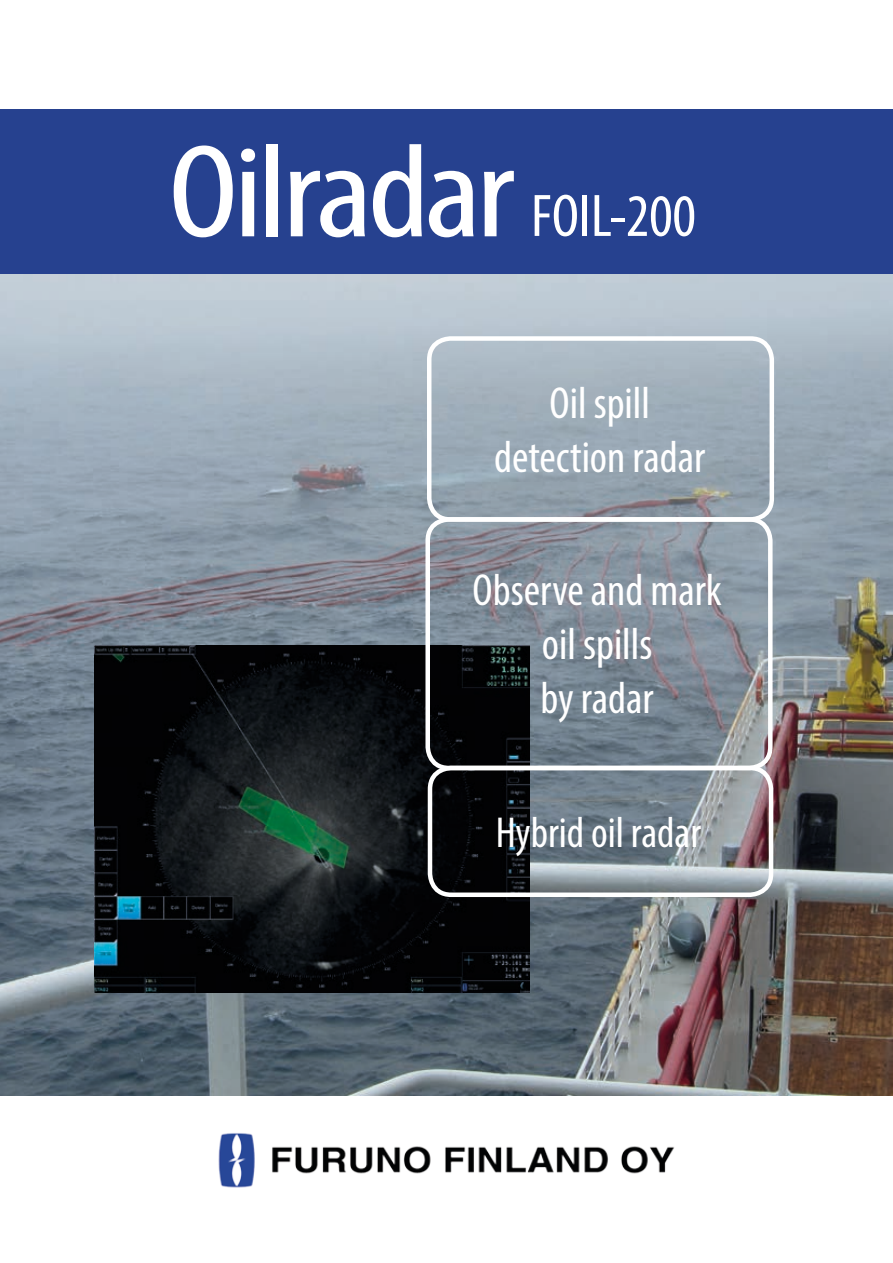
<style>
.page{position:relative;width:893px;height:1263px;background:#fff}
.page>*{position:absolute;margin:0;border:0;box-sizing:border-box;transform-origin:0 0}
.t1{font:condensed 133.2px "Myriad Pro";letter-spacing:-.03em;color:#fff;scale:1.16 1}
.t2{font:condensed 45px/54px "Myriad Pro";color:#fff;text-align:center}
.t3{font:condensed 43.5px "Myriad Pro";color:#fff}
.s1{font-size:60.6px}
</style>
<div class="page">
<img style="left:0;top:274px;width:893px;height:822px">
<div style="left:0;top:109px;width:893px;height:165px;background:#26418f"></div>
<img style="left:218px;top:1133px;width:457px;height:55px">
<img style="left:95px;top:645px;width:435px;height:348px">
<div style="left:427px;top:336px;width:347px;height:186px;border:4px solid #fff;border-radius:21px"></div>
<div style="left:425px;top:517px;width:347px;height:253px;border:4px solid #fff;border-radius:21px"></div>
<div style="left:428px;top:766px;width:345px;height:131px;border:4px solid #fff;border-radius:21px"></div>
<h1 class="t1" style="left:169px;top:112px;width:456px">Oilradar <span class="s1">FOIL-200</span></h1>
<p class="t2" style="left:494px;top:376px;width:213px">Oil spill detection radar</p>
<p class="t2" style="left:473px;top:563px;width:251px">Observe and mark oil spills<br>by radar</p>
<p class="t3" style="left:496px;top:807px;width:207px">Hybrid oil radar</p>
</div>
